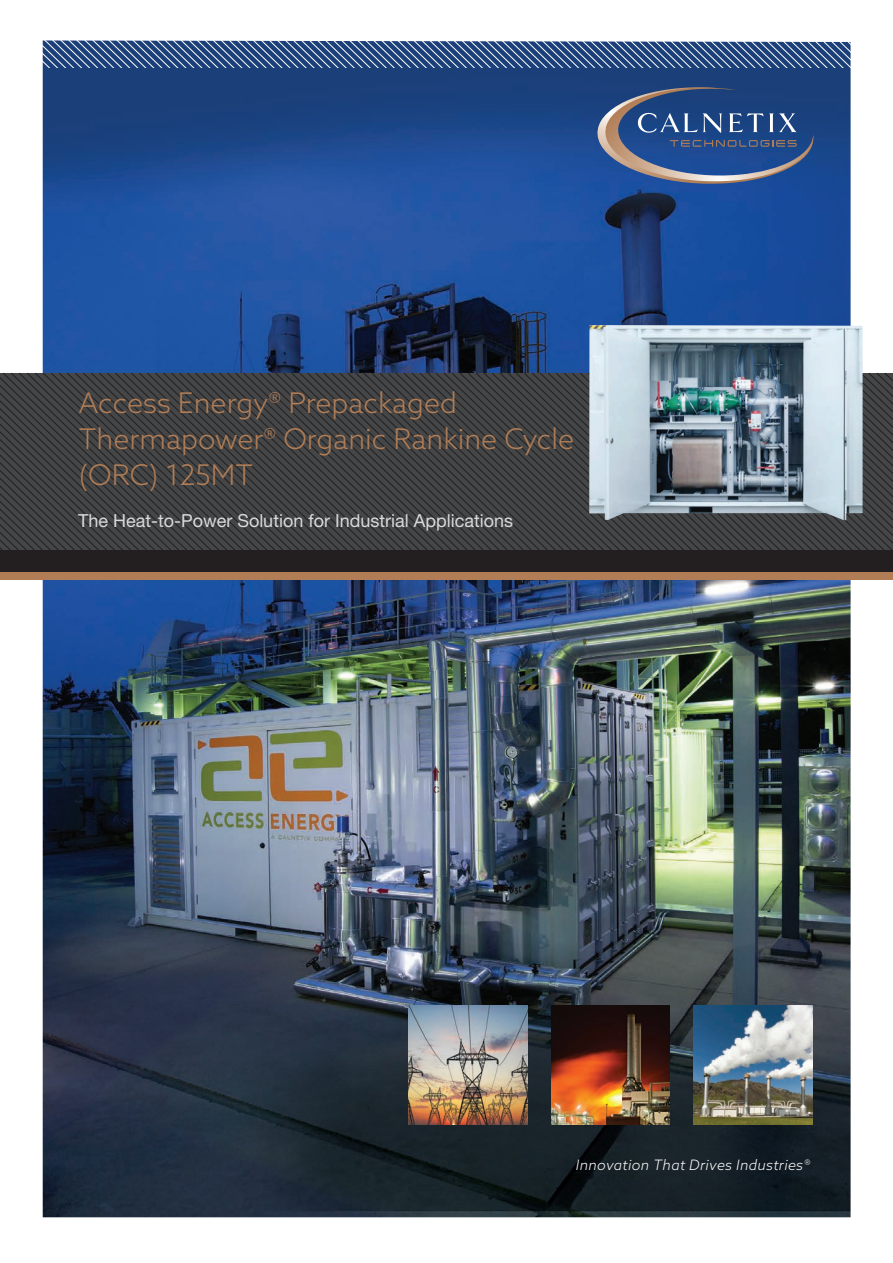
<style>
.page{position:relative;width:893px;height:1263px;background:#fff}
.page>*{position:absolute;margin:0;border:0;box-sizing:border-box;transform-origin:0 0}
.t1{font:300 28.5px/36px "Azo Sans";color:#b07d56}
.t2{font:18px "Helvetica Neue";color:#d8d9db}
.t3{font:italic 300 14.4px "Azo Sans";letter-spacing:.02em;color:#fff}
</style>
<div class="page">
<img style="left:43px;top:67px;width:808px;height:1150px">
<div style="left:0;top:550px;width:893px;height:26px;background:#231f20"></div>
<svg style="left:0;top:372px;width:893px;height:178px;background:#3e3e40"></svg>
<div style="left:0;top:572px;width:893px;height:8px;background:#b07d56"></div>
<svg style="left:586px;top:87px;width:230px;height:101px;background:#3c5a8e"></svg>
<svg style="left:42px;top:40px;width:809px;height:27px;background:#4c6896"></svg>
<img style="left:589px;top:325px;width:274px;height:195px">
<img style="left:551px;top:1006px;width:119px;height:118px">
<img style="left:694px;top:1006px;width:118px;height:118px">
<img style="left:409px;top:1006px;width:118px;height:118px">
<p class="t1" style="left:79px;top:384px;width:497px">Access Energy® Prepackaged<br>Thermapower® Organic Rankine Cycle (ORC) 125MT</p>
<p class="t2" style="left:78px;top:510px;width:437px">The Heat-to-Power Solution for Industrial Applications</p>
<p class="t3" style="left:576px;top:1155px;width:235px">Innovation That Drives Industries®</p>
</div>
